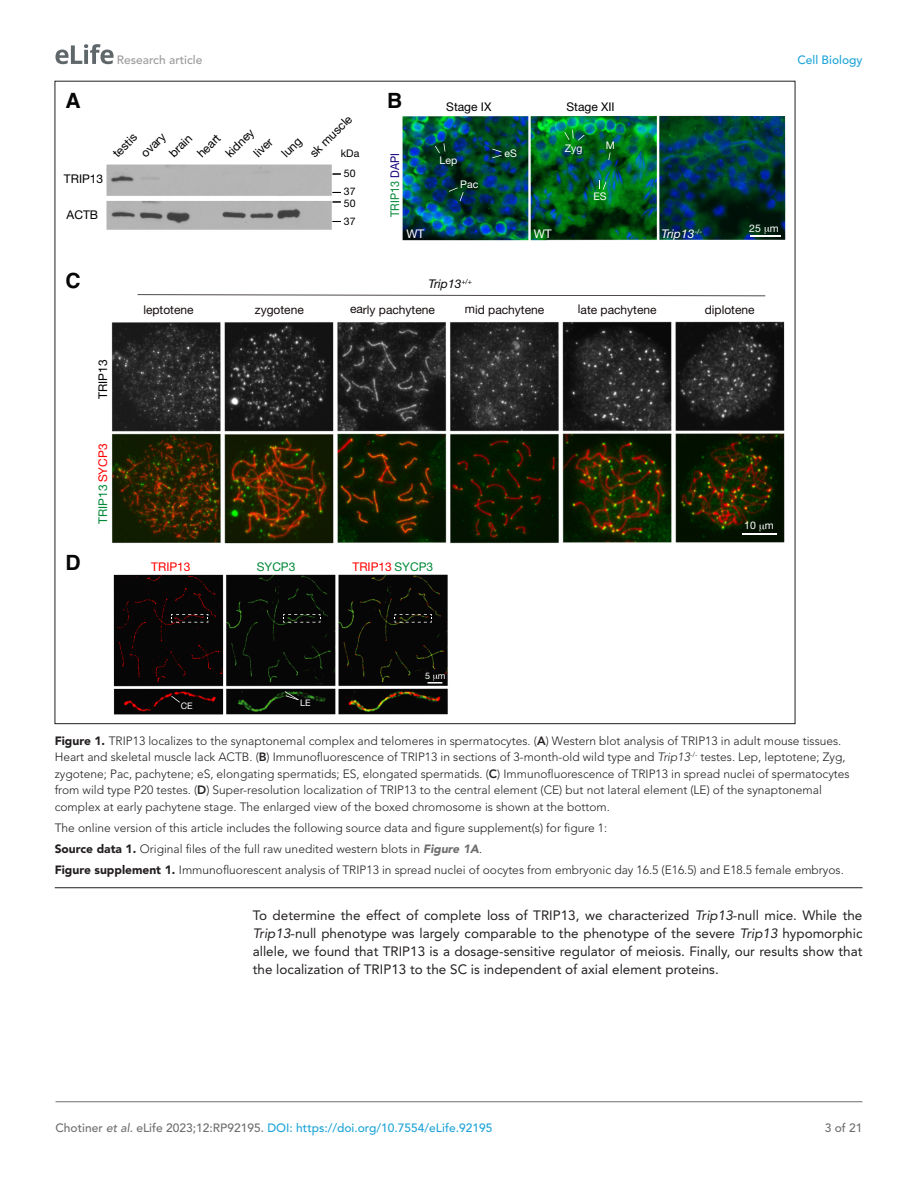
<style>
.page{position:relative;width:918px;height:1188px;background:#fff}
.page>*{position:absolute;margin:0;border:0;box-sizing:border-box;transform-origin:0 0}
.t1{font:700 21px "Helvetica";color:#070606}
.t2{font:13.5px/18px "Avenir LT Std";color:#231f20;text-align:justify}
.t3{font:300 12px/16.5px "Avenir LT Std";color:#231f20}
.t4{font:500 12px "Avenir LT Std";color:#1ea4d7}
.t5{font:12px "Helvetica Neue";color:#000}
.t6{font:12px "Helvetica Neue";letter-spacing:-.005em;color:#140d0c}
.t7{font:12px "Helvetica Neue";color:#ff0001}
.t8{font:12px "Helvetica Neue";color:#018837}
.t9{font:500 12px "Avenir LT Std";color:#9a9a9a}
.t10{font:12px "Helvetica Neue";color:#018837;scale:.91 1}
.t11{font:italic 12px "Helvetica Neue";color:#070606}
.t12{font:italic 12px "Helvetica Neue";color:#fff}
.t13{font:500 12px "Avenir LT Std";color:#6e6e70}
.t14{font:12px "Helvetica Neue";color:#fff}
.t15{font:10.5px "Helvetica Neue";color:#fff}
.t16{font:10.5px/11.1px "Helvetica Neue";color:#000}
.t17{font:9px "Helvetica Neue";color:#fff}
.t18{font:7.05px "Helvetica Neue";color:#fff}
.s1{color:#13017c}
.s2{color:#ff0001}
.s3{color:#018837}
.s4{font-weight:900}
.s5{font-weight:800}
.s6{font-style:italic}
.s7{font-weight:900;font-style:italic;color:#6e6e70}
.s8{color:#6e6e70}
.s9{font-style:italic;color:#6e6e70}
</style>
<div class="page">
<svg style="left:55px;top:44px;width:59px;height:20px"></svg>
<hr style="left:56px;top:1101px;width:806px;height:1px;background:#6e6e70">
<hr style="left:55px;top:887px;width:807px;height:1px;background:#231f20">
<img style="left:113px;top:574px;width:335px;height:141px">
<img style="left:402px;top:115px;width:384px;height:125px">
<hr style="left:750px;top:235px;width:31px;height:2px;background:#fff">
<svg style="left:137px;top:294px;width:628px;height:2px"></svg>
<svg style="left:171px;top:696px;width:9px;height:7px"></svg>
<svg style="left:171px;top:614px;width:38px;height:9px"></svg>
<svg style="left:285px;top:691px;width:14px;height:9px"></svg>
<svg style="left:283px;top:614px;width:38px;height:9px"></svg>
<svg style="left:395px;top:614px;width:37px;height:9px"></svg>
<svg style="left:765px;top:227px;width:5px;height:7px"></svg>
<svg style="left:427px;top:675px;width:15px;height:9px"></svg>
<svg style="left:435px;top:143px;width:10px;height:10px"></svg>
<svg style="left:492px;top:149px;width:10px;height:9px"></svg>
<svg style="left:564px;top:130px;width:21px;height:11px"></svg>
<svg style="left:608px;top:152px;width:3px;height:8px"></svg>
<svg style="left:449px;top:187px;width:15px;height:14px"></svg>
<svg style="left:599px;top:181px;width:7px;height:9px"></svg>
<img style="left:112px;top:321px;width:672px;height:222px">
<hr style="left:743px;top:533px;width:34px;height:2px;background:#fff">
<svg style="left:760px;top:525px;width:5px;height:7px"></svg>
<img style="left:106px;top:164px;width:227px;height:66px">
<p class="t9" style="left:117px;top:53px;width:87px">Research article</p>
<p class="t4" style="left:797px;top:53px;width:67px">Cell Biology</p>
<h1 class="t1" style="left:65px;top:88px;width:17px">A</h1>
<p class="t5" style="left:64px;top:170px;width:41px">TRIP13</p>
<p class="t5" style="left:67px;top:206px;width:33px">ACTB</p>
<p class="t5" style="left:306px;top:149px;width:56px;rotate:-45deg">sk muscle</p>
<p class="t5" style="left:109px;top:149px;width:30px;rotate:-45deg">testis</p>
<p class="t5" style="left:137px;top:149px;width:31px;rotate:-45deg">ovary</p>
<p class="t5" style="left:165px;top:149px;width:28px;rotate:-45deg">brain</p>
<p class="t5" style="left:193px;top:149px;width:29px;rotate:-45deg">heart</p>
<p class="t5" style="left:221px;top:149px;width:37px;rotate:-45deg">kidney</p>
<p class="t5" style="left:249px;top:149px;width:23px;rotate:-45deg">liver</p>
<p class="t5" style="left:277px;top:149px;width:24px;rotate:-45deg">lung</p>
<p class="t16" style="left:341px;top:148px;width:20px">kDa</p>
<p class="t16" style="left:344px;top:168px;width:13px">50</p>
<p class="t16" style="left:344px;top:187px;width:13px">37<br>50</p>
<p class="t16" style="left:344px;top:216px;width:13px">37</p>
<h1 class="t1" style="left:387px;top:88px;width:17px">B</h1>
<p class="t10" style="left:386px;top:217px;width:71px;rotate:-90deg">TRIP13 <span class="s1">DAPI</span></p>
<p class="t5" style="left:446px;top:98px;width:47px">Stage IX</p>
<p class="t5" style="left:567px;top:98px;width:50px">Stage XII</p>
<p class="t15" style="left:440px;top:153px;width:19px">Lep</p>
<p class="t15" style="left:460px;top:177px;width:20px">Pac</p>
<p class="t15" style="left:504px;top:146px;width:14px">eS</p>
<p class="t15" style="left:565px;top:140px;width:19px">Zyg</p>
<p class="t15" style="left:606px;top:138px;width:11px">M</p>
<p class="t15" style="left:593px;top:189px;width:15px">ES</p>
<p class="t14" style="left:534px;top:225px;width:19px">WT</p>
<p class="t18" style="left:694px;top:226px;width:9px">-/-</p>
<p class="t15" style="left:749px;top:220px;width:31px">25 m</p>
<p class="t14" style="left:406px;top:225px;width:19px">WT</p>
<p class="t12" style="left:661px;top:225px;width:34px">Trip13</p>
<h1 class="t1" style="left:65px;top:268px;width:17px">C</h1>
<p class="t11" style="left:428px;top:275px;width:45px">Trip13<sup>+/+</sup></p>
<p class="t6" style="left:143px;top:301px;width:52px">leptotene</p>
<p class="t6" style="left:255px;top:301px;width:50px">zygotene</p>
<p class="t6" style="left:350px;top:301px;width:86px">early pachytene</p>
<p class="t6" style="left:465px;top:301px;width:81px">mid pachytene</p>
<p class="t6" style="left:578px;top:301px;width:80px">late pachytene</p>
<p class="t6" style="left:705px;top:301px;width:51px">diplotene</p>
<h1 class="t1" style="left:65px;top:550px;width:17px">D</h1>
<p class="t5" style="left:94px;top:399px;width:41px;rotate:-90deg">TRIP13</p>
<p class="t8" style="left:94px;top:524px;width:82px;rotate:-90deg">TRIP13 <span class="s2">SYCP3</span></p>
<p class="t7" style="left:151px;top:558px;width:41px">TRIP13</p>
<p class="t8" style="left:257px;top:558px;width:40px">SYCP3</p>
<p class="t7" style="left:353px;top:558px;width:82px">TRIP13 <span class="s3">SYCP3</span></p>
<p class="t17" style="left:425px;top:669px;width:22px">5 m</p>
<p class="t17" style="left:181px;top:699px;width:13px">CE</p>
<p class="t17" style="left:300px;top:696px;width:12px">LE</p>
<p class="t15" style="left:744px;top:518px;width:31px">10 m</p>
<p class="t3" style="left:55px;top:733px;width:796px"><span class="s4">Figure 1.</span> TRIP13 localizes to the synaptonemal complex and telomeres in spermatocytes. (<span class="s5">A</span>) Western blot analysis of TRIP13 in adult mouse tissues.<br>Heart and skeletal muscle lack ACTB. (<span class="s5">B</span>) Immunofluorescence of TRIP13 in sections of 3-month-old wild type and <span class="s6">Trip13</span><sup>-/-</sup> testes. Lep, leptotene; Zyg, zygotene; Pac, pachytene; eS, elongating spermatids; ES, elongated spermatids. (<span class="s5">C</span>) Immunofluorescence of TRIP13 in spread nuclei of spermatocytes from wild type P20 testes. (<span class="s5">D</span>) Super-resolution localization of TRIP13 to the central element (CE) but not lateral element (LE) of the synaptonemal complex at early pachytene stage. The enlarged view of the boxed chromosome is shown at the bottom.</p>
<p class="t3" style="left:55px;top:817px;width:791px;line-height:21px">The online version of this article includes the following source data and figure supplement(s) for figure 1:<br><span class="s4">Source data 1.</span> Original files of the full raw unedited western blots in <span class="s7">Figure 1A</span>.<br><span class="s4">Figure supplement 1.</span> Immunofluorescent analysis of TRIP13 in spread nuclei of oocytes from embryonic day 16.5 (E16.5) and E18.5 female embryos.</p>
<p class="t2" style="left:253px;top:906px;width:611px">To determine the effect of complete loss of TRIP13, we characterized <span class="s6">Trip13</span>-null mice. While the <span class="s6">Trip13</span>-null phenotype was largely comparable to the phenotype of the severe <span class="s6">Trip13</span> hypomorphic allele, we found that TRIP13 is a dosage-sensitive regulator of meiosis. Finally, our results show that the localization of TRIP13 to the SC is independent of axial element proteins.</p>
<p class="t4" style="left:56px;top:1121px;width:438px"><span class="s8">Chotiner</span> <span class="s9">et al</span><span class="s8">. eLife 2023;12:RP92195.</span> DOI: https://doi.org/10.7554/eLife.92195</p>
<p class="t13" style="left:825px;top:1121px;width:39px">3 of 21</p>
</div>
